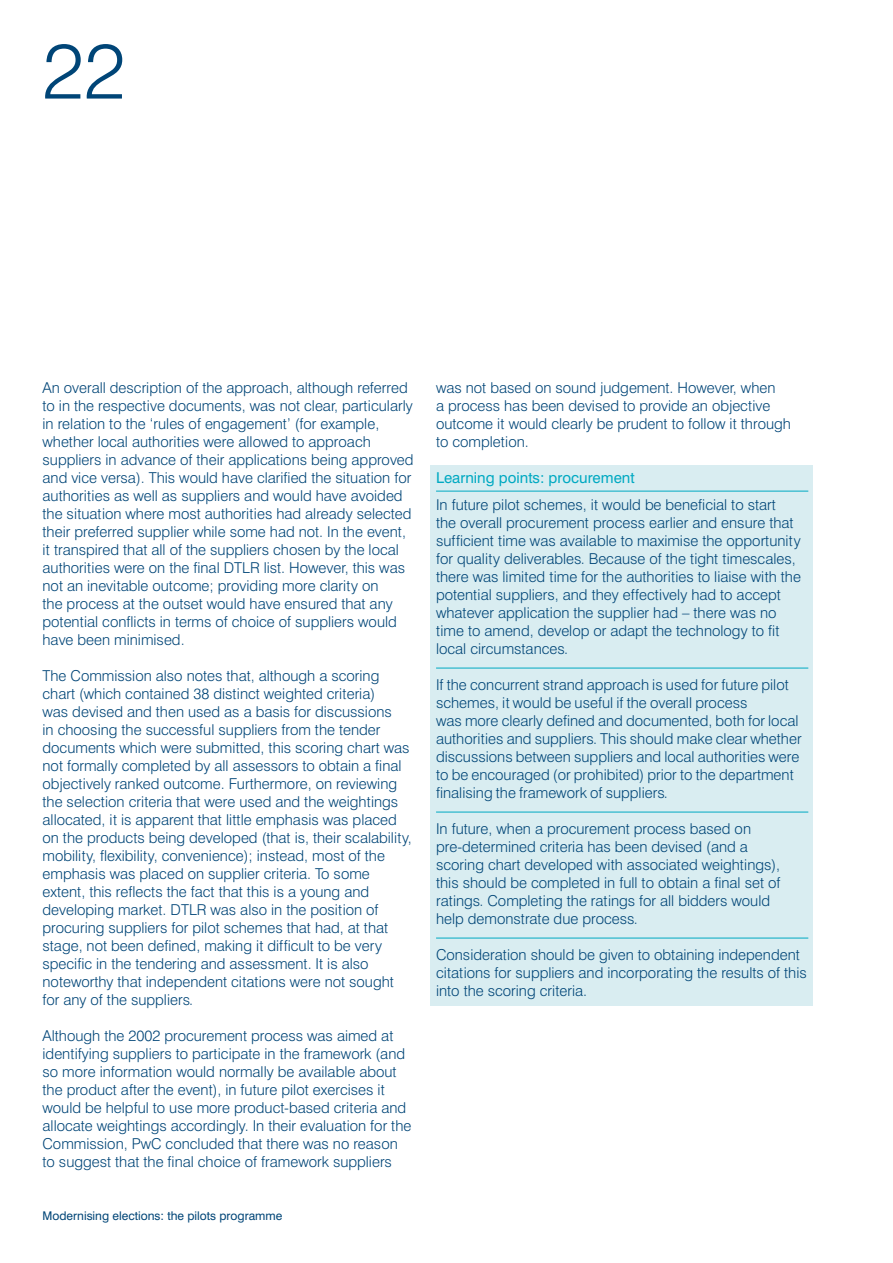
<style>
.page{position:relative;width:893px;height:1263px;background:#fff}
.page>*{position:absolute;margin:0;border:0;box-sizing:border-box;transform-origin:0 0}
.t1{font:300 78px "Swiss 721 BT";color:#004577}
.t2{font:300 15px/18px "Swiss 721 BT";color:#004577}
.t3{font:15px "Swiss 721 BT";color:#00a9c2}
.t4{font:12px "Swiss 721 BT";color:#004577}
</style>
<div class="page">
<div style="left:430px;top:465px;width:383px;height:541px;background:#d9edf1"></div>
<hr style="left:436px;top:491px;width:372px;height:1px;background:#00a9c2">
<hr style="left:436px;top:668px;width:372px;height:1px;background:#00a9c2">
<hr style="left:436px;top:812px;width:372px;height:1px;background:#00a9c2">
<hr style="left:436px;top:938px;width:372px;height:1px;background:#00a9c2">
<h1 class="t1" style="left:43px;top:43px;width:85px">22</h1>
<p class="t2" style="left:43px;top:380px;width:372px">An overall description of the approach, although referred to in the respective documents, was not clear, particularly in relation to the ‘rules of engagement’ (for example, whether local authorities were allowed to approach suppliers in advance of their applications being approved and vice versa). This would have clarified the situation for authorities as well as suppliers and would have avoided the situation where most authorities had already selected their preferred supplier while some had not. In the event, it transpired that all of the suppliers chosen by the local authorities were on the final DTLR list. However, this was not an inevitable outcome; providing more clarity on<br>the process at the outset would have ensured that any potential conflicts in terms of choice of suppliers would have been minimised.</p>
<p class="t2" style="left:43px;top:668px;width:371px">The Commission also notes that, although a scoring chart (which contained 38 distinct weighted criteria)<br>was devised and then used as a basis for discussions<br>in choosing the successful suppliers from the tender documents which were submitted, this scoring chart was not formally completed by all assessors to obtain a final objectively ranked outcome. Furthermore, on reviewing the selection criteria that were used and the weightings allocated, it is apparent that little emphasis was placed on the products being developed (that is, their scalability, mobility, flexibility, convenience); instead, most of the emphasis was placed on supplier criteria. To some extent, this reflects the fact that this is a young and developing market. DTLR was also in the position of procuring suppliers for pilot schemes that had, at that stage, not been defined, making it difficult to be very specific in the tendering and assessment. It is also noteworthy that independent citations were not sought for any of the suppliers.</p>
<p class="t2" style="left:43px;top:1028px;width:370px">Although the 2002 procurement process was aimed at identifying suppliers to participate in the framework (and so more information would normally be available about the product after the event), in future pilot exercises it would be helpful to use more product-based criteria and allocate weightings accordingly. In their evaluation for the Commission, PwC concluded that there was no reason to suggest that the final choice of framework suppliers</p>
<p class="t4" style="left:43px;top:1212px;width:241px">Modernising elections: the pilots programme</p>
<p class="t2" style="left:436px;top:380px;width:356px">was not based on sound judgement. However, when<br>a process has been devised to provide an objective outcome it would clearly be prudent to follow it through to completion.</p>
<p class="t3" style="left:436px;top:473px;width:200px">Learning points: procurement</p>
<p class="t2" style="left:436px;top:497px;width:366px">In future pilot schemes, it would be beneficial to start<br>the overall procurement process earlier and ensure that sufficient time was available to maximise the opportunity for quality deliverables. Because of the tight timescales, there was limited time for the authorities to liaise with the potential suppliers, and they effectively had to accept whatever application the supplier had – there was no time to amend, develop or adapt the technology to fit local circumstances.</p>
<p class="t2" style="left:436px;top:677px;width:367px">If the concurrent strand approach is used for future pilot schemes, it would be useful if the overall process<br>was more clearly defined and documented, both for local authorities and suppliers. This should make clear whether discussions between suppliers and local authorities were to be encouraged (or prohibited) prior to the department finalising the framework of suppliers.</p>
<p class="t2" style="left:436px;top:821px;width:346px">In future, when a procurement process based on pre-determined criteria has been devised (and a scoring chart developed with associated weightings), this should be completed in full to obtain a final set of ratings. Completing the ratings for all bidders would help demonstrate due process.</p>
<p class="t2" style="left:436px;top:947px;width:372px">Consideration should be given to obtaining independent citations for suppliers and incorporating the results of this into the scoring criteria.</p>
</div>
